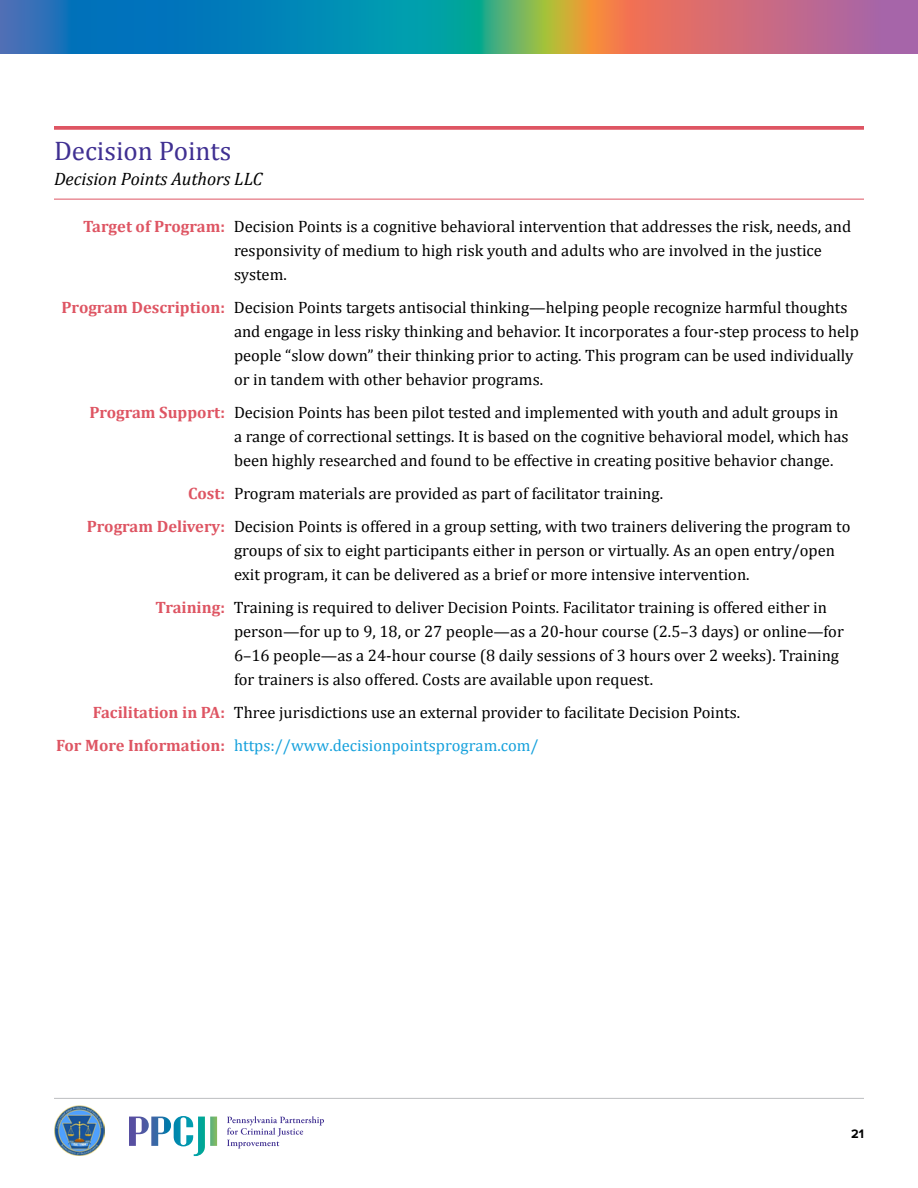
<style>
.page{position:relative;width:918px;height:1188px;background:#fff}
.page>*{position:absolute;margin:0;border:0;box-sizing:border-box;transform-origin:0 0}
.H2_Appendix{font:27px "Cambria";color:#403092}
.H2-Author{font:italic 18px "Cambria";color:#000}
.List-TX1{font:16.5px/24px "Cambria";color:#000}
.List-TX1-2{font:16.5px "Cambria";color:#16a1dc}
.t1{font:700 12.75px "Proxima Nova";color:#000}
.s1{font-weight:700;color:#de5563}
</style>
<div class="page">
<img style="left:0;top:0;width:918px;height:54px">
<svg style="left:54px;top:126px;width:810px;height:4px;fill:#de5563"></svg>
<hr style="left:54px;top:199px;width:810px;height:1px;background:#de5563">
<hr style="left:54px;top:1098px;width:810px;height:1px;background:#bcbec0">
<svg style="left:227px;top:1116px;width:97px;height:33px"></svg>
<img style="left:129px;top:1117px;width:42px;height:29px">
<img style="left:174px;top:1116px;width:43px;height:40px">
<img style="left:54px;top:1105px;width:50px;height:50px">
<h2 class="H2_Appendix" style="left:54px;top:135px;width:179px">Decision Points</h2>
<p class="H2-Author" style="left:54px;top:166px;width:210px">Decision Points Authors LLC</p>
<p class="List-TX1" style="left:234px;top:214px;width:619px;text-indent:-151px"><span class="s1">Target of Program:</span> Decision Points is a cognitive behavioral intervention that addresses the risk, needs, and responsivity of medium to high risk youth and adults who are involved in the justice system.</p>
<p class="List-TX1" style="left:234px;top:295px;width:626px;text-indent:-172px"><span class="s1">Program Description:</span> Decision Points targets antisocial thinking—helping people recognize harmful thoughts and engage in less risky thinking and behavior. It incorporates a four-step process to help people “slow down” their thinking prior to acting. This program can be used individually or in tandem with other behavior programs.</p>
<p class="List-TX1" style="left:234px;top:400px;width:616px;text-indent:-145px"><span class="s1">Program Support:</span> Decision Points has been pilot tested and implemented with youth and adult groups in a range of correctional settings. It is based on the cognitive behavioral model, which has been highly researched and found to be effective in creating positive behavior change.</p>
<p class="List-TX1" style="left:188px;top:481px;width:477px"><span class="s1">Cost:</span> Program materials are provided as part of facilitator training.</p>
<p class="List-TX1" style="left:234px;top:514px;width:618px;text-indent:-147px"><span class="s1">Program Delivery:</span> Decision Points is offered in a group setting, with two trainers delivering the program to groups of six to eight participants either in person or virtually. As an open entry/open exit program, it can be delivered as a brief or more intensive intervention.</p>
<p class="List-TX1" style="left:234px;top:595px;width:611px;text-indent:-79px"><span class="s1">Training:</span> Training is required to deliver Decision Points. Facilitator training is offered either in person—for up to 9, 18, or 27 people—as a 20-hour course (2.5–3 days) or online—for 6–16 people—as a 24-hour course (8 daily sessions of 3 hours over 2 weeks). Training for trainers is also offered. Costs are available upon request.</p>
<p class="List-TX1" style="left:93px;top:700px;width:649px"><span class="s1">Facilitation in PA:</span> Three jurisdictions use an external provider to facilitate Decision Points.</p>
<p class="List-TX1-2" style="left:56px;top:735px;width:484px"><span class="s1">For More Information:</span> https://www.decisionpointsprogram.com/</p>
<p class="t1" style="left:851px;top:1127px;width:14px">21</p>
</div>
